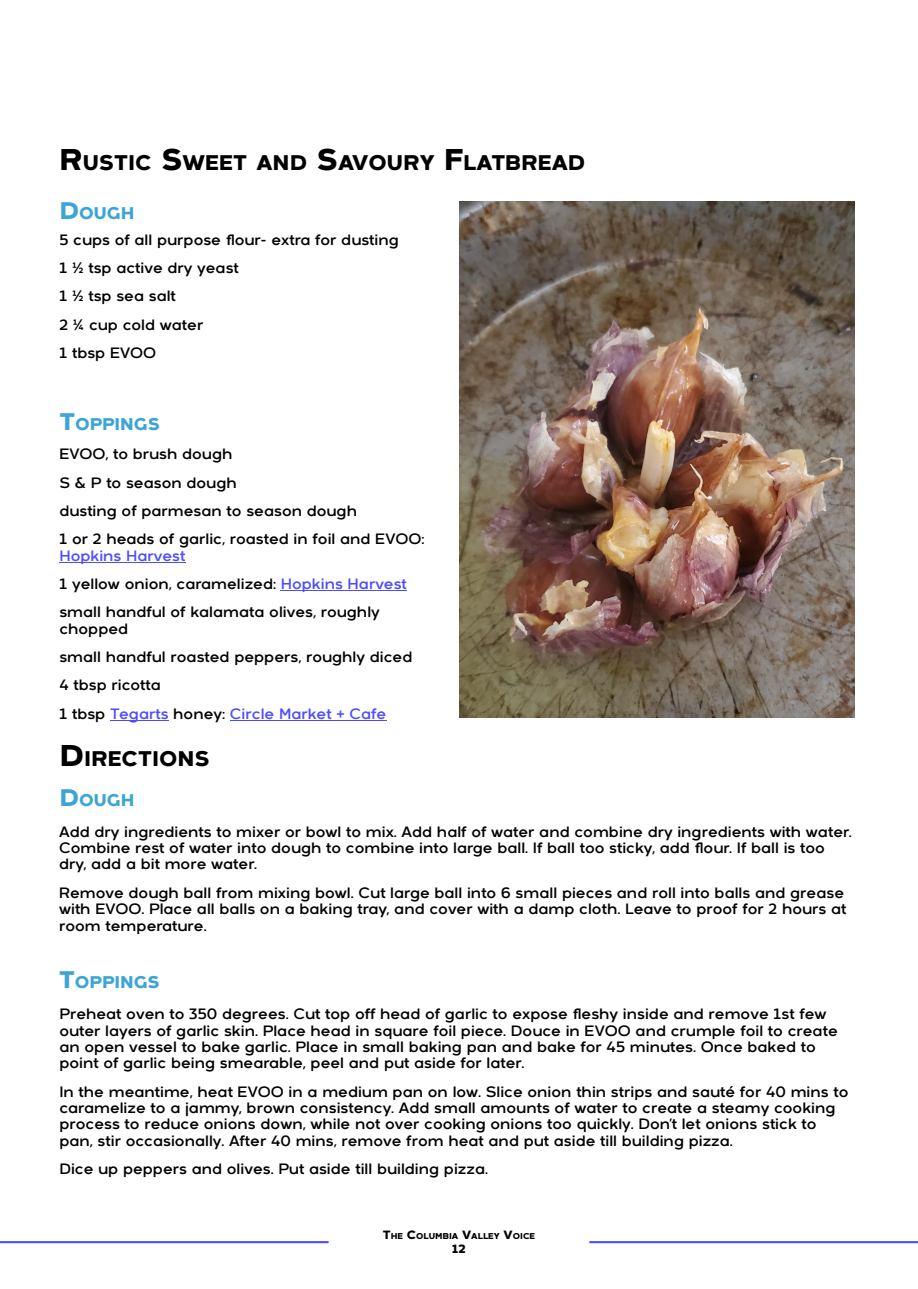
<style>
.page{position:relative;width:918px;height:1289px;background:#fff}
.page>*{position:absolute;margin:0;border:0;box-sizing:border-box;transform-origin:0 0}
.t1{font:800 21.15px "Arkibal";color:#000}
.t2{font:800 16.95px "Arkibal";color:#3ca5d5}
.t3{font:15px/28.3px "Arkibal";color:#000}
.t4{font:800 12px "Arkibal";color:#000}
.t5{font:800 8.55px "Arkibal";color:#000}
.s1{font-size:30px}
.s2{font-size:24px}
.s3{color:#4d4dff}
.s4{font-size:12px}
</style>
<div class="page">
<hr style="left:589px;top:1241px;width:329px;height:2px;background:#4d4dff">
<hr style="left:0;top:1241px;width:329px;height:2px;background:#4d4dff">
<hr style="left:59px;top:562px;width:126px;height:1px;background:#4d4dff">
<hr style="left:281px;top:590px;width:126px;height:1px;background:#4d4dff">
<hr style="left:110px;top:720px;width:59px;height:1px;background:#4d4dff">
<hr style="left:230px;top:720px;width:156px;height:1px;background:#4d4dff">
<img style="left:459px;top:202px;width:396px;height:516px">
<h1 class="t1" style="left:59px;top:154px;width:528px"><span class="s1">R</span>USTIC <span class="s1">S</span>WEET AND <span class="s1">S</span>AVOURY <span class="s1">F</span>LATBREAD</h1>
<p class="t2" style="left:59px;top:206px;width:77px"><span class="s2">D</span>OUGH</p>
<p class="t3" style="left:59px;top:227px;width:341px">5 cups of all purpose flour- extra for dusting<br>1 ½ tsp active dry yeast<br>1 ½ tsp sea salt<br>2 ¼ cup cold water<br>1 tbsp EVOO</p>
<p class="t2" style="left:59px;top:417px;width:102px"><span class="s2">T</span>OPPINGS</p>
<p class="t3" style="left:59px;top:441px;width:367px">EVOO, to brush dough<br>S &amp; P to season dough<br>dusting of parmesan to season dough<br>1 or 2 heads of garlic, roasted in foil and EVOO:</p>
<p class="t3" style="left:59px;top:543px;width:349px"><span class="s3">Hopkins Harvest<br></span>1 yellow onion, caramelized: <span class="s3">Hopkins Harvest </span>small handful of kalamata olives, roughly</p>
<p class="t3" style="left:59px;top:616px;width:355px">chopped<br>small handful roasted peppers, roughly diced<br>4 tbsp ricotta<br>1 tbsp <span class="s3">Tegarts</span> honey: <span class="s3">Circle Market + Cafe</span></p>
<h1 class="t1" style="left:59px;top:750px;width:152px"><span class="s1">D</span>IRECTIONS</h1>
<p class="t2" style="left:59px;top:793px;width:77px"><span class="s2">D</span>OUGH</p>
<p class="t3" style="left:59px;top:825px;width:794px;line-height:16.4px">Add dry ingredients to mixer or bowl to mix. Add half of water and combine dry ingredients with water.<br>Combine rest of water into dough to combine into large ball. If ball too sticky, add flour. If ball is too dry, add a bit more water.</p>
<p class="t3" style="left:59px;top:886px;width:789px;line-height:16.4px">Remove dough ball from mixing bowl. Cut large ball into 6 small pieces and roll into balls and grease with EVOO. Place all balls on a baking tray, and cover with a damp cloth. Leave to proof for 2 hours at room temperature.</p>
<p class="t2" style="left:59px;top:975px;width:102px"><span class="s2">T</span>OPPINGS</p>
<p class="t3" style="left:59px;top:1007px;width:780px;line-height:16.4px">Preheat oven to 350 degrees. Cut top off head of garlic to expose fleshy inside and remove 1st few outer layers of garlic skin. Place head in square foil piece. Douce in EVOO and crumple foil to create an open vessel to bake garlic. Place in small baking pan and bake for 45 minutes. Once baked to point of garlic being smearable, peel and put aside for later.</p>
<p class="t3" style="left:59px;top:1084px;width:791px;line-height:16.4px">In the meantime, heat EVOO in a medium pan on low. Slice onion thin strips and sauté for 40 mins to caramelize to a jammy, brown consistency. Add small amounts of water to create a steamy cooking process to reduce onions down, while not over cooking onions too quickly. Don’t let onions stick to pan, stir occasionally. After 40 mins, remove from heat and put aside till building pizza.</p>
<p class="t3" style="left:59px;top:1156px;width:430px">Dice up peppers and olives. Put aside till building pizza.</p>
<p class="t5" style="left:383px;top:1232px;width:154px"><span class="s4">T</span>HE <span class="s4">C</span>OLUMBIA <span class="s4">V</span>ALLEY <span class="s4">V</span>OICE</p>
<p class="t4" style="left:452px;top:1243px;width:15px">12</p>
</div>
